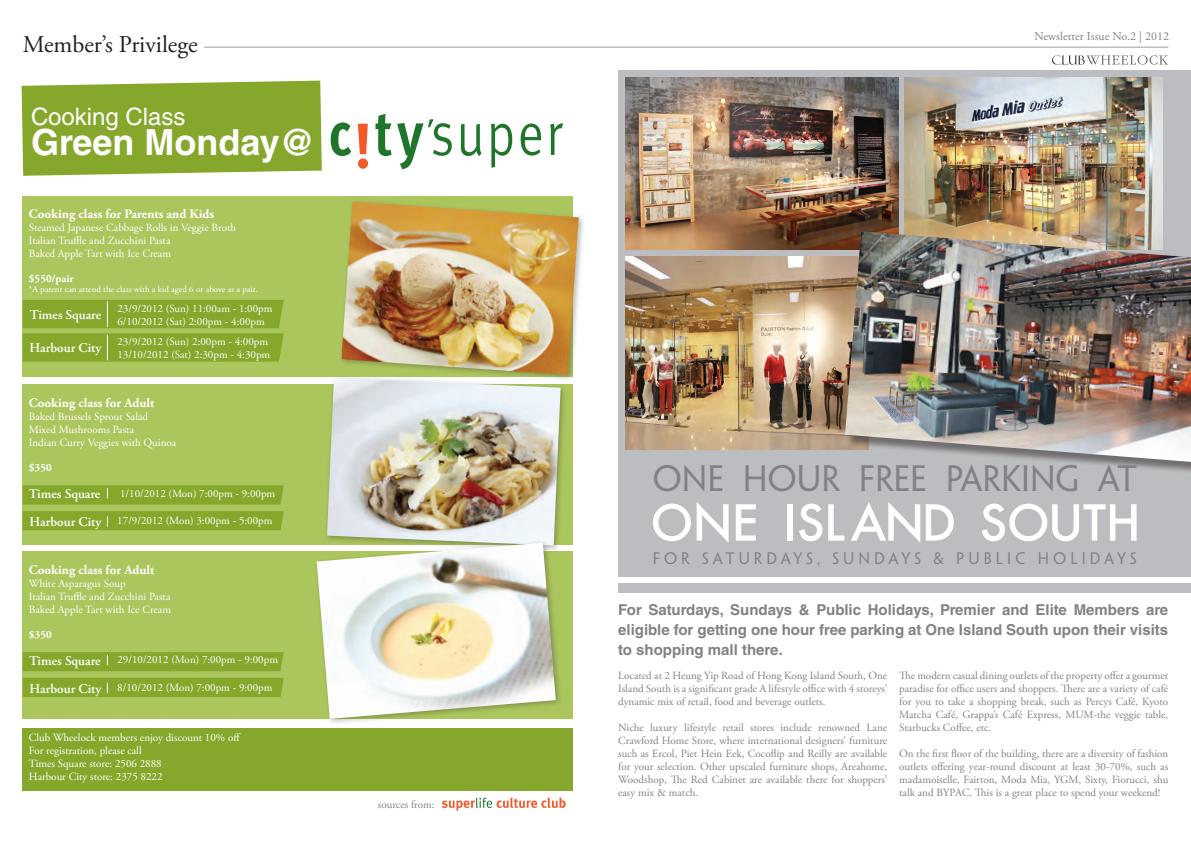
<style>
.page{position:relative;width:1191px;height:842px;background:#fff}
.page>*{position:absolute;margin:0;border:0;box-sizing:border-box;transform-origin:0 0}
.t1{font:700 36px "Helvetica LT Std";color:#fff}
.t2{font:33px "Penumbra Flare Std";color:#808285}
.t3{font:24px "Adobe Garamond Pro";color:#231f20}
.t4{font:24px "Helvetica LT Std";color:#fff}
.t5{font:700 15px/20px "Helvetica LT Std";color:#808285;text-align:justify}
.t6{font:15px "Penumbra Flare Std";letter-spacing:.27em;color:#808285}
.t7{font:600 13.3px "Adobe Garamond Pro";color:#fff}
.t8{font:700 13px "Adobe Garamond Pro";color:#fff}
.t9{font:12px "Adobe Garamond Pro";color:#808285}
.t10{font:11px/13px "Adobe Garamond Pro";color:#808285;text-align:justify}
.t11{font:11px/13px "Adobe Garamond Pro";color:#fff}
.t12{font:700 11px "Adobe Garamond Pro";color:#fff}
.t13{font:9px "Adobe Garamond Pro";color:#fff}
</style>
<div class="page">
<div style="left:618px;top:71px;width:573px;height:506px;background:#bcbdc0"></div>
<div style="left:22px;top:81px;width:300px;height:95px;background:#85a82c"></div>
<div style="left:23px;top:728px;width:550px;height:62px;background:#85a82c"></div>
<div style="left:23px;top:196px;width:550px;height:180px;background:#acc65e"></div>
<div style="left:23px;top:384px;width:550px;height:160px;background:#acc65e"></div>
<div style="left:23px;top:552px;width:550px;height:167px;background:#acc65e"></div>
<div style="left:618px;top:583px;width:573px;height:10px;background:#bcbdc0"></div>
<img style="left:625px;top:77px;width:273px;height:173px">
<img style="left:625px;top:257px;width:220px;height:192px">
<img style="left:904px;top:77px;width:258px;height:154px">
<div style="left:338px;top:198px;width:248px;height:184px;background:#231f20;opacity:.32"></div>
<img style="left:341px;top:202px;width:238px;height:173px">
<div style="left:324px;top:375px;width:244px;height:178px;background:#231f20;opacity:.32"></div>
<img style="left:327px;top:378px;width:233px;height:162px">
<div style="left:313px;top:540px;width:250px;height:186px;background:#231f20;opacity:.32"></div>
<img style="left:317px;top:543px;width:239px;height:176px">
<div style="left:847px;top:233px;width:344px;height:241px;background:#231f20;opacity:.5"></div>
<img style="left:845px;top:231px;width:346px;height:231px">
<svg style="left:1052px;top:55px;width:116px;height:10px"></svg>
<hr style="left:204px;top:47px;width:964px;height:1px;background:#9c9ea1">
<div style="left:23px;top:485px;width:261px;height:19px;background:#85a82c"></div>
<div style="left:23px;top:652px;width:261px;height:19px;background:#85a82c"></div>
<div style="left:23px;top:511px;width:261px;height:19px;background:#85a82c"></div>
<div style="left:23px;top:678px;width:261px;height:19px;background:#85a82c"></div>
<svg style="left:23px;top:300px;width:261px;height:62px;background:#89ab31"></svg>
<svg style="left:442px;top:797px;width:123px;height:14px"></svg>
<svg style="left:653px;top:502px;width:75px;height:40px"></svg>
<svg style="left:736px;top:504px;width:20px;height:37px"></svg>
<div style="left:787px;top:504px;width:5px;height:37px;background:#fff"></div>
<svg style="left:799px;top:504px;width:23px;height:37px"></svg>
<svg style="left:828px;top:504px;width:16px;height:37px"></svg>
<svg style="left:851px;top:502px;width:102px;height:41px"></svg>
<svg style="left:982px;top:504px;width:154px;height:37px"></svg>
<svg style="left:358px;top:124px;width:10px;height:45px"></svg>
<svg style="left:375px;top:114px;width:16px;height:42px"></svg>
<svg style="left:491px;top:124px;width:21px;height:44px"></svg>
<svg style="left:331px;top:122px;width:20px;height:34px"></svg>
<svg style="left:461px;top:124px;width:20px;height:32px"></svg>
<svg style="left:520px;top:124px;width:21px;height:32px"></svg>
<svg style="left:550px;top:123px;width:13px;height:32px"></svg>
<svg style="left:397px;top:119px;width:55px;height:50px"></svg>
<h3 class="t3" style="left:23px;top:30px;width:176px">Member’s Privilege</h3>
<h3 class="t4" style="left:31px;top:103px;width:156px">Cooking Class</h3>
<h1 class="t1" style="left:31px;top:121px;width:285px">Green Monday@</h1>
<p class="t8" style="left:29px;top:206px;width:187px">Cooking class for Parents and Kids</p>
<p class="t11" style="left:29px;top:221px;width:209px">Steamed Japanese Cabbage Rolls in Veggie Broth<br>Italian Truffle and Zucchini Pasta<br>Baked Apple Tart with Ice Cream</p>
<p class="t12" style="left:29px;top:272px;width:46px">$550/pair</p>
<p class="t13" style="left:29px;top:284px;width:230px">*A parent can attend the class with a kid aged 6 or above as a pair.</p>
<p class="t7" style="left:30px;top:307px;width:73px">Times Square</p>
<p class="t7" style="left:30px;top:340px;width:73px">Harbour City</p>
<p class="t11" style="left:117px;top:302px;width:157px">23/9/2012 (Sun) 11:00am - 1:00pm<br>6/10/2012 (Sat) 2:00pm - 4:00pm</p>
<p class="t11" style="left:117px;top:335px;width:154px">23/9/2012 (Sun) 2:00pm - 4:00pm<br>13/10/2012 (Sat) 2:30pm - 4:30pm</p>
<p class="t8" style="left:29px;top:396px;width:127px">Cooking class for Adult</p>
<p class="t11" style="left:29px;top:411px;width:149px">Baked Brussels Sprout Salad<br>Mixed Mushrooms Pasta<br>Indian Curry Veggies with Quinoa</p>
<p class="t12" style="left:29px;top:461px;width:24px">$350</p>
<p class="t7" style="left:29px;top:486px;width:73px">Times Square</p>
<p class="t7" style="left:30px;top:514px;width:73px">Harbour City</p>
<p class="t11" style="left:120px;top:487px;width:157px">1/10/2012 (Mon) 7:00pm - 9:00pm</p>
<p class="t11" style="left:117px;top:515px;width:157px">17/9/2012 (Mon) 3:00pm - 5:00pm</p>
<p class="t8" style="left:29px;top:562px;width:127px">Cooking class for Adult</p>
<p class="t11" style="left:29px;top:577px;width:144px">White Asparagus Soup<br>Italian Truffle and Zucchini Pasta<br>Baked Apple Tart with Ice Cream</p>
<p class="t12" style="left:29px;top:628px;width:24px">$350</p>
<p class="t7" style="left:29px;top:653px;width:73px">Times Square</p>
<p class="t7" style="left:30px;top:681px;width:73px">Harbour City</p>
<p class="t11" style="left:117px;top:654px;width:162px">29/10/2012 (Mon) 7:00pm - 9:00pm</p>
<p class="t11" style="left:117px;top:681px;width:157px">8/10/2012 (Mon) 7:00pm - 9:00pm</p>
<p class="t11" style="left:29px;top:732px;width:213px">Club Wheelock members enjoy discount 10% off For registration, please call<br>Times Square store: 2506 2888<br>Harbour City store: 2375 8222</p>
<p class="t10" style="left:378px;top:798px;width:58px">sources from:</p>
<p class="t9" style="left:1034px;top:29px;width:136px">Newsletter Issue No.2 | 2012</p>
<h2 class="t2" style="left:653px;top:459px;width:485px">ONE HOUR FREE PARKING AT</h2>
<h3 class="t6" style="left:652px;top:549px;width:485px">FOR SATURDAYS, SUNDAYS &amp; PUBLIC HOLIDAYS</h3>
<h3 class="t5" style="left:618px;top:599px;width:551px">For Saturdays, Sundays &amp; Public Holidays, Premier and Elite Members are eligible for getting one hour free parking at One Island South upon their visits to shopping mall there.</h3>
<p class="t10" style="left:618px;top:669px;width:270px">Located at 2 Heung Yip Road of Hong Kong Island South, One Island South is a significant grade A lifestyle office with 4 storeys’ dynamic mix of retail, food and beverage outlets.</p>
<p class="t10" style="left:618px;top:721px;width:270px">Niche luxury lifestyle retail stores include renowned Lane Crawford Home Store, where international designers’ furniture such as Ercol, Piet Hein Eek, Cocoflip and Reilly are available for your selection. Other upscaled furniture shops, Areahome, Woodshop, The Red Cabinet are available there for shoppers’ easy mix &amp; match.</p>
<p class="t10" style="left:899px;top:670px;width:270px">The modern casual dining outlets of the property offer a gourmet paradise for office users and shoppers. There are a variety of café for you to take a shopping break, such as Percys Café, Kyoto Matcha Café, Grappa’s Café Express, MUM-the veggie table, Starbucks Coffee, etc.</p>
<p class="t10" style="left:899px;top:748px;width:270px">On the first floor of the building, there are a diversity of fashion outlets offering year-round discount at least 30-70%, such as madamoiselle, Fairton, Moda Mia, YGM, Sixty, Fiorucci, shu talk and BYPAC. This is a great place to spend your weekend!</p>
</div>
